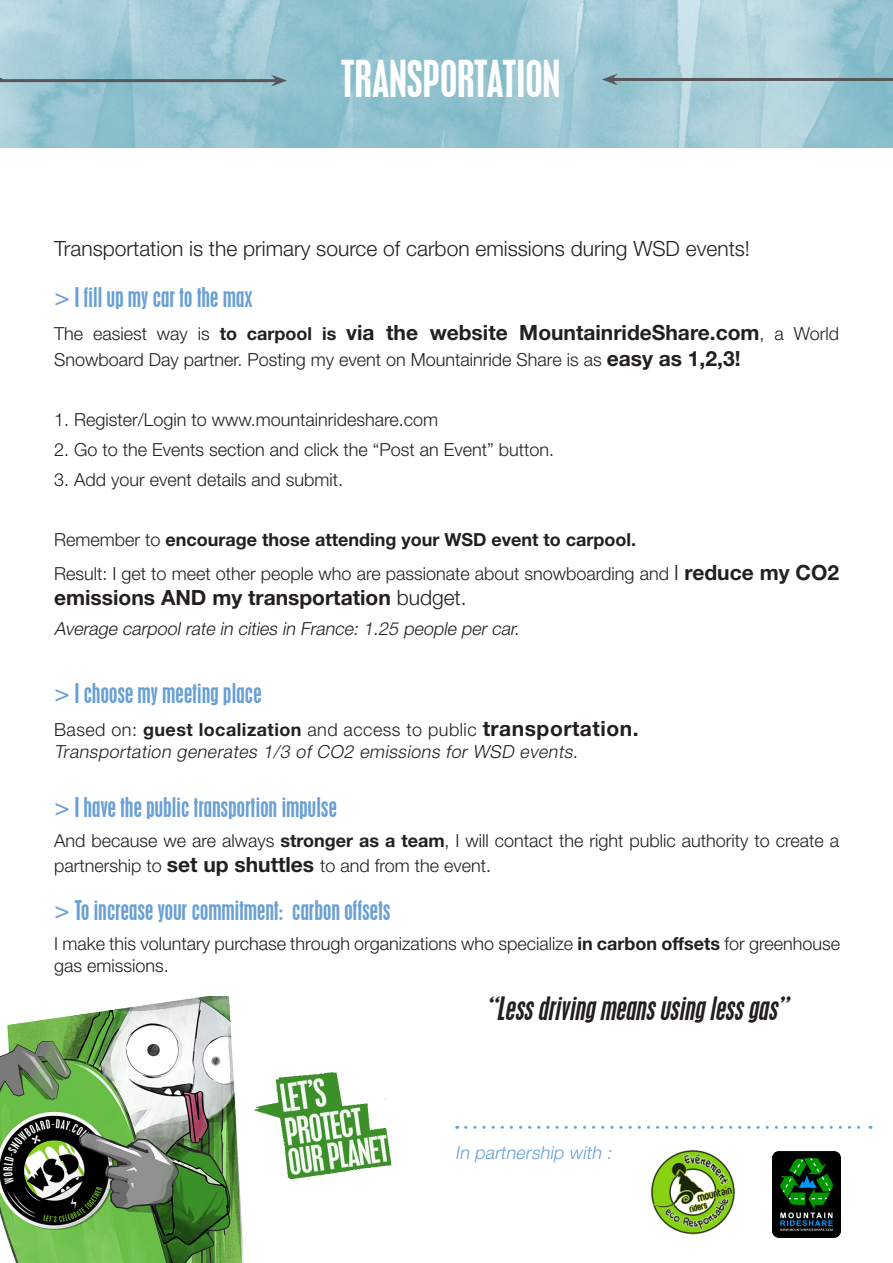
<style>
.page{position:relative;width:893px;height:1263px;background:#fff}
.page>*{position:absolute;margin:0;border:0;box-sizing:border-box;transform-origin:0 0}
.t1{font:condensed 45px "Placard";color:#fff}
.t2{font:italic condensed 28.5px "Placard";color:#231f20}
.t3{font:condensed 24px "Placard";color:#689fd5}
.t4{font:700 21px "Helvetica Neue LT Std";color:#231f20}
.t5{font:300 21px "Helvetica Neue LT Std";color:#231f20}
.t6{font:300 18px/25.2px "Helvetica Neue LT Std";color:#231f20}
.t7{font:italic 300 18px "Helvetica Neue LT Std";color:#231f20}
.t8{font:300 18px "Helvetica Neue LT Std";letter-spacing:.025em;color:#231f20}
.t9{font:700 18px "Helvetica Neue LT Std";color:#231f20}
.t10{font:italic 300 18px "Helvetica Neue LT Std";color:#689fd5}
.s1{font-weight:300;font-size:18px}
.s2{font-size:18px}
.s3{font-weight:700;font-size:21px}
.s4{font-weight:300}
.s5{font-size:21px}
.s6{font-weight:700}
</style>
<div class="page">
<img style="left:0;top:0;width:893px;height:148px">
<img style="left:254px;top:1072px;width:138px;height:108px">
<img style="left:0;top:996px;width:244px;height:267px">
<svg style="left:466px;top:1126px;width:405px;height:3px"></svg>
<img style="left:773px;top:1152px;width:67px;height:85px">
<img style="left:650px;top:1149px;width:85px;height:86px">
<hr style="left:612px;top:78px;width:281px;height:3px;background:#575757">
<svg style="left:602px;top:74px;width:16px;height:11px"></svg>
<hr style="left:0;top:79px;width:277px;height:3px;background:#575757">
<svg style="left:271px;top:75px;width:16px;height:11px"></svg>
<p class="t1" style="left:340px;top:51px;width:221px">TRANSPORTATION</p>
<p class="t5" style="left:54px;top:236px;width:697px">Transportation is the primary source of carbon emissions during WSD events!</p>
<p class="t3" style="left:54px;top:282px;width:200px">&gt; I fill up my car to the max</p>
<p class="t4" style="left:54px;top:320px;width:786px"><span class="s1">The easiest way is</span> <span class="s2">to carpool is</span> via the website MountainrideShare.com<span class="s1">, a World</span></p>
<p class="t6" style="left:54px;top:346px;width:688px">Snowboard Day partner. Posting my event on Mountainride Share is as <span class="s3">easy as 1,2,3!</span></p>
<p class="t6" style="left:54px;top:406px;width:386px">1. Register/Login to www.mountainrideshare.com</p>
<p class="t6" style="left:54px;top:437px;width:502px">2. Go to the Events section and click the “Post an Event” button.</p>
<p class="t6" style="left:54px;top:467px;width:291px">3. Add your event details and submit.</p>
<p class="t9" style="left:54px;top:529px;width:584px"><span class="s4">Remember to</span> encourage those attending your WSD event to carpool.</p>
<p class="t6" style="left:54px;top:561px;width:786px">Result: I get to meet other people who are passionate about snowboarding and <span class="s5">I</span> <span class="s3">reduce my CO2</span></p>
<p class="t4" style="left:54px;top:585px;width:414px">emissions AND my transportation <span class="s4">budget.</span></p>
<p class="t7" style="left:54px;top:618px;width:470px">Average carpool rate in cities in France: 1.25 people per car.</p>
<p class="t3" style="left:54px;top:678px;width:209px">&gt; I choose my meeting place</p>
<p class="t8" style="left:54px;top:719px;width:586px">Based on: <span class="s6">guest localization</span> and access to public <span class="s3">transportation.</span></p>
<p class="t7" style="left:54px;top:741px;width:529px">Transportation generates 1/3 of CO2 emissions for WSD events.</p>
<p class="t3" style="left:54px;top:792px;width:284px">&gt; I have the public transportion impulse</p>
<p class="t6" style="left:54px;top:828px;width:786px">And because we are always <span class="s6">stronger as a team</span>, I will contact the right public authority to create a partnership to <span class="s3">set up shuttles</span> to and from the event.</p>
<p class="t3" style="left:54px;top:896px;width:338px">&gt; To increase your commitment: carbon offsets</p>
<p class="t6" style="left:54px;top:933px;width:787px;line-height:21.6px">I make this voluntary purchase through organizations who specialize <span class="s6">in carbon offsets</span> for greenhouse gas emissions.</p>
<p class="t2" style="left:486px;top:991px;width:310px">“Lessdrivingmeansusinglessgas”</p>
<p class="t10" style="left:455px;top:1141px;width:162px">In partnership with :</p>
</div>
